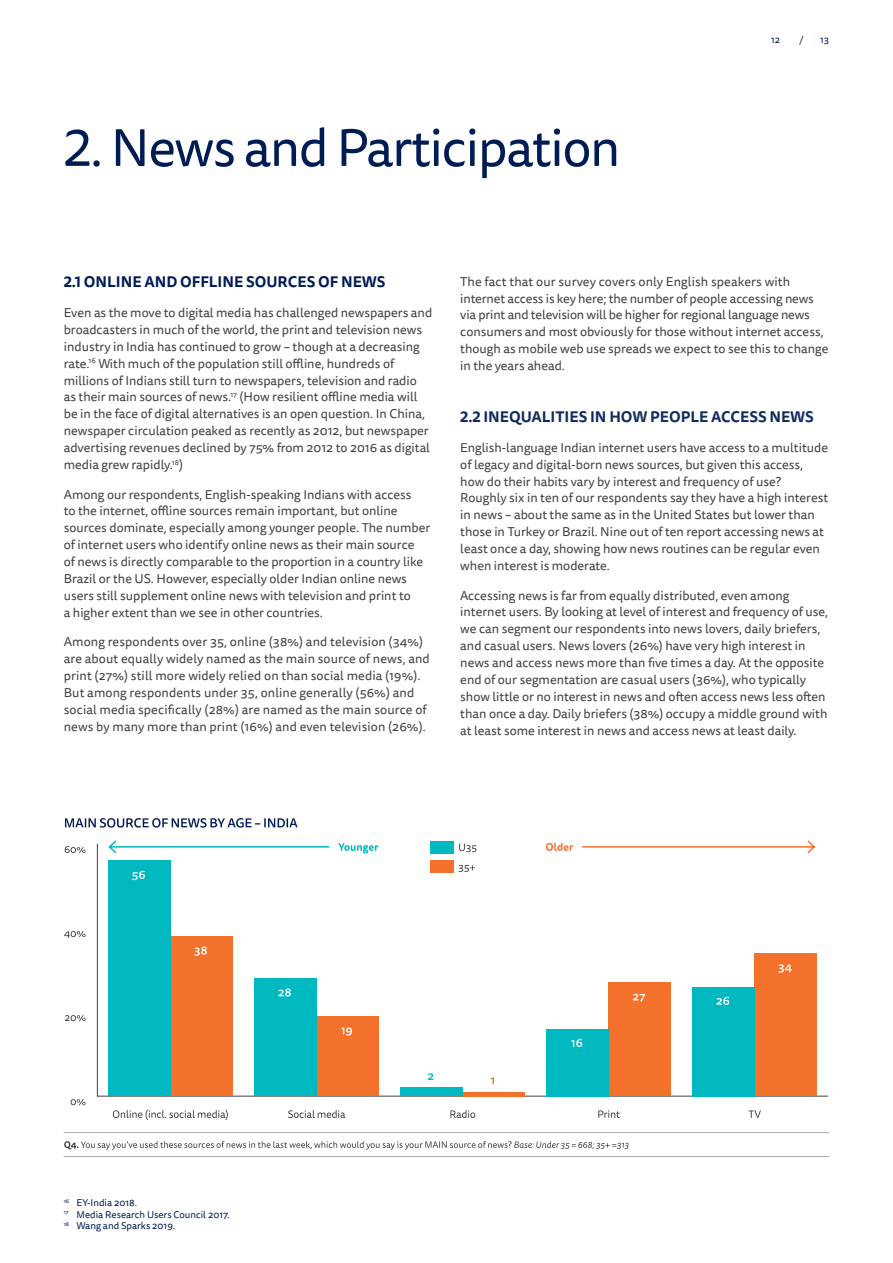
<style>
.page{position:relative;width:893px;height:1263px;background:#fff}
.page>*{position:absolute;margin:0;border:0;box-sizing:border-box;transform-origin:0 0}
.t1{font:52.5px "Tisa Sans Pro";letter-spacing:-.025em;color:#001c54}
.t2{font:700 15px "Tisa Sans Pro";color:#112b60}
.t3{font:700 15px "Tisa Sans Pro";color:#001c54}
.t4{font:12.75px/17px "Tisa Sans Pro";color:#414042}
.t5{font:9.75px/11.2px "Tisa Sans Pro";color:#001c54}
</style>
<div class="page">
<svg style="left:65px;top:818px;width:232px;height:10px"></svg>
<hr style="left:97px;top:1096px;width:731px;height:1px;background:#414042">
<svg style="left:71px;top:1099px;width:15px;height:6px"></svg>
<svg style="left:65px;top:1015px;width:21px;height:6px"></svg>
<svg style="left:64px;top:931px;width:22px;height:7px"></svg>
<svg style="left:65px;top:846px;width:21px;height:7px"></svg>
<hr style="left:97px;top:844px;width:1px;height:252px;background:#414042">
<div style="left:170px;top:936px;width:62px;height:160px;background:#f3712b"></div>
<svg style="left:194px;top:946px;width:13px;height:10px"></svg>
<div style="left:316px;top:1016px;width:63px;height:80px;background:#f3712b"></div>
<svg style="left:341px;top:1027px;width:11px;height:8px"></svg>
<hr style="left:463px;top:1092px;width:62px;height:4px;background:#f3712b">
<svg style="left:491px;top:1077px;width:3px;height:7px"></svg>
<div style="left:609px;top:983px;width:62px;height:113px;background:#f3712b"></div>
<svg style="left:633px;top:994px;width:12px;height:8px"></svg>
<div style="left:755px;top:953px;width:62px;height:143px;background:#f3712b"></div>
<svg style="left:778px;top:964px;width:14px;height:8px"></svg>
<div style="left:108px;top:861px;width:62px;height:235px;background:#00b8c0"></div>
<svg style="left:132px;top:871px;width:13px;height:9px"></svg>
<div style="left:254px;top:978px;width:62px;height:118px;background:#00b8c0"></div>
<svg style="left:278px;top:988px;width:13px;height:8px"></svg>
<div style="left:400px;top:1088px;width:63px;height:8px;background:#00b8c0"></div>
<svg style="left:428px;top:1073px;width:5px;height:7px"></svg>
<div style="left:546px;top:1029px;width:63px;height:67px;background:#00b8c0"></div>
<svg style="left:571px;top:1039px;width:11px;height:8px"></svg>
<div style="left:693px;top:987px;width:62px;height:109px;background:#00b8c0"></div>
<svg style="left:716px;top:997px;width:13px;height:8px"></svg>
<svg style="left:748px;top:1110px;width:13px;height:8px"></svg>
<svg style="left:598px;top:1110px;width:22px;height:8px"></svg>
<svg style="left:450px;top:1110px;width:25px;height:8px"></svg>
<svg style="left:288px;top:1110px;width:57px;height:8px"></svg>
<svg style="left:113px;top:1109px;width:115px;height:11px"></svg>
<hr style="left:64px;top:1156px;width:765px;height:1px;background:#a7a9ac">
<hr style="left:64px;top:1132px;width:765px;height:1px;background:#a7a9ac">
<svg style="left:64px;top:1141px;width:564px;height:9px"></svg>
<svg style="left:108px;top:840px;width:222px;height:14px"></svg>
<svg style="left:582px;top:840px;width:234px;height:14px"></svg>
<svg style="left:338px;top:843px;width:40px;height:10px"></svg>
<svg style="left:546px;top:843px;width:27px;height:8px"></svg>
<div style="left:431px;top:841px;width:23px;height:12px;background:#00b8c0"></div>
<div style="left:431px;top:860px;width:23px;height:13px;background:#f3712b"></div>
<svg style="left:459px;top:843px;width:17px;height:9px"></svg>
<svg style="left:459px;top:865px;width:16px;height:7px"></svg>
<h1 class="t1" style="left:64px;top:112px;width:558px">2. News and Participation</h1>
<p class="t5" style="left:771px;top:34px;width:11px">12</p>
<p class="t5" style="left:799px;top:34px;width:6px">/</p>
<p class="t5" style="left:820px;top:34px;width:11px">13</p>
<p class="t3" style="left:64px;top:271px;width:323px">2.1 ONLINE AND OFFLINE SOURCES OF NEWS</p>
<p class="t4" style="left:64px;top:304px;width:370px">Even as the move to digital media has challenged newspapers and broadcasters in much of the world, the print and television news industry in India has continued to grow – though at a decreasing rate.<sup>16</sup> With much of the population still offline, hundreds of millions of Indians still turn to newspapers, television and radio as their main sources of news.<sup>17</sup> (How resilient offline media will be in the face of digital alternatives is an open question. In China, newspaper circulation peaked as recently as 2012, but newspaper advertising revenues declined by 75% from 2012 to 2016 as digital media grew rapidly.<sup>18</sup>)</p>
<p class="t4" style="left:64px;top:486px;width:368px">Among our respondents, English-speaking Indians with access<br>to the internet, offline sources remain important, but online sources dominate, especially among younger people. The number of internet users who identify online news as their main source<br>of news is directly comparable to the proportion in a country like Brazil or the US. However, especially older Indian online news users still supplement online news with television and print to<br>a higher extent than we see in other countries.</p>
<p class="t4" style="left:64px;top:634px;width:368px">Among respondents over 35, online (38%) and television (34%) are about equally widely named as the main source of news, and print (27%) still more widely relied on than social media (19%).<br>But among respondents under 35, online generally (56%) and social media specifically (28%) are named as the main source of news by many more than print (16%) and even television (26%).</p>
<p class="t4" style="left:460px;top:273px;width:370px">The fact that our survey covers only English speakers with internet access is key here; the number of people accessing news via print and television will be higher for regional language news consumers and most obviously for those without internet access, though as mobile web use spreads we expect to see this to change in the years ahead.</p>
<p class="t2" style="left:460px;top:406px;width:355px">2.2 INEQUALITIES IN HOW PEOPLE ACCESS NEWS</p>
<p class="t4" style="left:460px;top:439px;width:369px">English-language Indian internet users have access to a multitude of legacy and digital-born news sources, but given this access, how do their habits vary by interest and frequency of use?<br>Roughly six in ten of our respondents say they have a high interest in news – about the same as in the United States but lower than those in Turkey or Brazil. Nine out of ten report accessing news at least once a day, showing how news routines can be regular even when interest is moderate.</p>
<p class="t4" style="left:460px;top:587px;width:369px">Accessing news is far from equally distributed, even among internet users. By looking at level of interest and frequency of use, we can segment our respondents into news lovers, daily briefers, and casual users. News lovers (26%) have very high interest in news and access news more than five times a day. At the opposite end of our segmentation are casual users (36%), who typically show little or no interest in news and often access news less often than once a day. Daily briefers (38%) occupy a middle ground with at least some interest in news and access news at least daily.</p>
<p class="t5" style="left:64px;top:1198px;width:167px"><sup>16</sup> EY-India 2018.<br><sup>17</sup> Media Research Users Council 2017.<br><sup>18</sup> Wang and Sparks 2019.</p>
</div>
